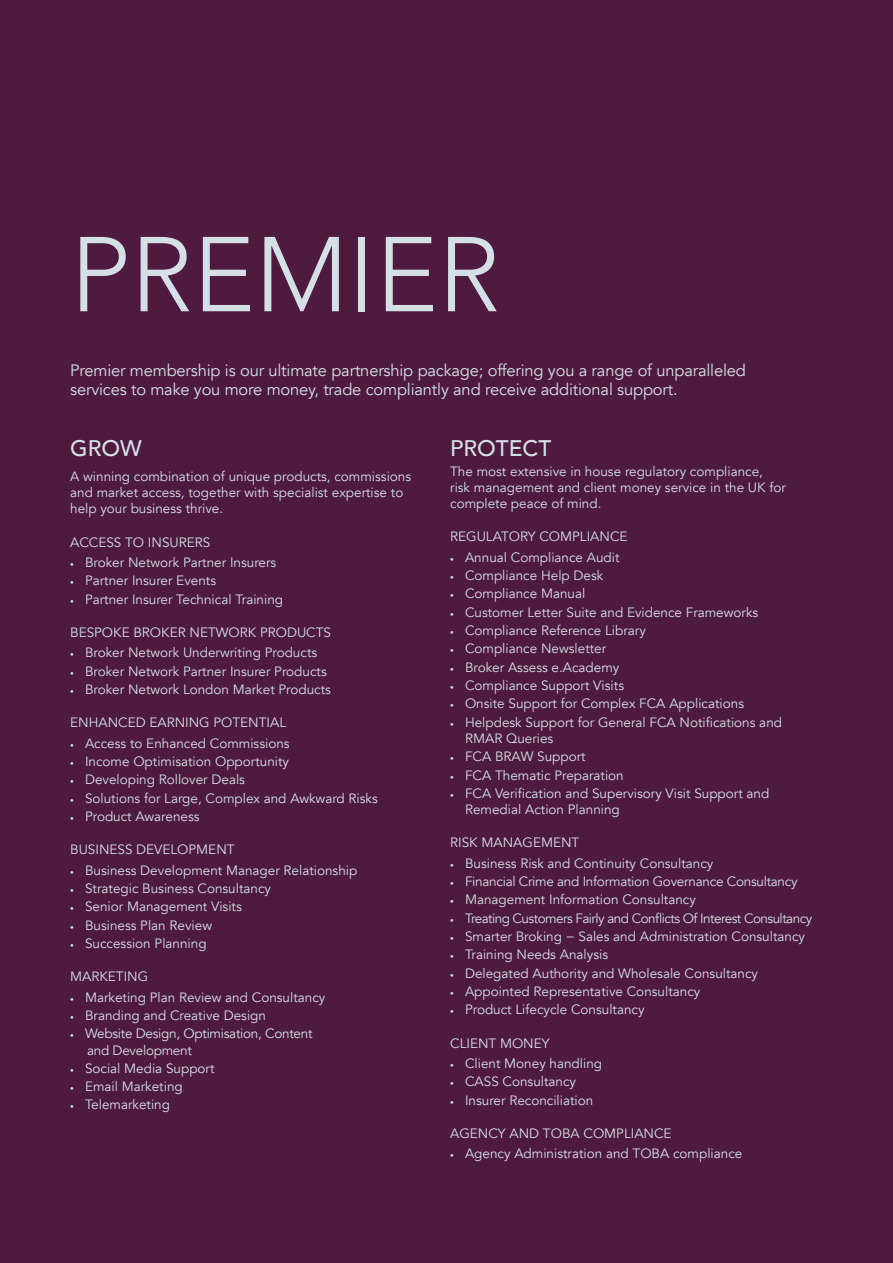
<style>
.page{position:relative;width:893px;height:1263px;background:#4e1a3f}
.page>*{position:absolute;margin:0;border:0;box-sizing:border-box;transform-origin:0 0}
.t1{font:300 105px "Avenir";color:#d5e0e6}
.t2{font:500 22.5px "Avenir";color:#d5e0e6}
.t3{font:16.5px/19.5px "Avenir";letter-spacing:-.01em;color:#d5e0e6}
.t4{font:13.5px/16.2px "Avenir";color:#d5e0e6}
.t5{font:13.5px/16.2px "Avenir";letter-spacing:-.02em;color:#d5e0e6}
.t6{font:13.5px "Avenir";letter-spacing:-.04em;color:#d5e0e6}
.s1{font-size:7.5px}
</style>
<div class="page">
<h1 class="t1" style="left:70px;top:213px;width:431px">PREM IER</h1>
<p class="t3" style="left:70px;top:361px;width:677px">Premier membership is our ultimate partnership package; offering you a range of unparalleled services to make you more money, trade compliantly and receive additional support.</p>
<h2 class="t2" style="left:70px;top:429px;width:73px">GROW</h2>
<p class="t4" style="left:70px;top:468px;width:343px">A winning combination of unique products, commissions and market access, together with specialist expertise to help your business thrive.</p>
<p class="t4" style="left:70px;top:534px;width:142px">ACCESS TO INSURERS</p>
<p class="t4" style="left:70px;top:554px;width:208px"><span class="s1">•</span> Broker Network Partner Insurers</p>
<p class="t4" style="left:70px;top:573px;width:147px"><span class="s1">•</span> Partner Insurer Events</p>
<p class="t4" style="left:70px;top:591px;width:214px"><span class="s1">•</span> Partner Insurer Technical Training</p>
<p class="t4" style="left:70px;top:624px;width:262px">BESPOKE BROKER NETWORK PRODUCTS</p>
<p class="t4" style="left:70px;top:645px;width:249px"><span class="s1">•</span> Broker Network Underwriting Products</p>
<p class="t4" style="left:70px;top:663px;width:258px"><span class="s1">•</span> Broker Network Partner Insurer Products</p>
<p class="t4" style="left:70px;top:681px;width:262px"><span class="s1">•</span> Broker Network London Market Products</p>
<p class="t4" style="left:70px;top:715px;width:217px">ENHANCED EARNING POTENTIAL</p>
<p class="t4" style="left:70px;top:735px;width:221px"><span class="s1">•</span> Access to Enhanced Commissions</p>
<p class="t4" style="left:70px;top:753px;width:220px"><span class="s1">•</span> Income Optimisation Opportunity</p>
<p class="t4" style="left:70px;top:772px;width:176px"><span class="s1">•</span> Developing Rollover Deals</p>
<p class="t4" style="left:70px;top:790px;width:309px"><span class="s1">•</span> Solutions for Large, Complex and Awkward Risks</p>
<p class="t4" style="left:70px;top:808px;width:131px"><span class="s1">•</span> Product Awareness</p>
<p class="t4" style="left:70px;top:842px;width:166px">BUSINESS DEVELOPMENT</p>
<p class="t4" style="left:70px;top:862px;width:289px"><span class="s1">•</span> Business Development Manager Relationship</p>
<p class="t4" style="left:70px;top:880px;width:202px"><span class="s1">•</span> Strategic Business Consultancy</p>
<p class="t4" style="left:70px;top:899px;width:173px"><span class="s1">•</span> Senior Management Visits</p>
<p class="t4" style="left:70px;top:917px;width:143px"><span class="s1">•</span> Business Plan Review</p>
<p class="t4" style="left:70px;top:935px;width:138px"><span class="s1">•</span> Succession Planning</p>
<p class="t4" style="left:70px;top:969px;width:80px">MARKETING</p>
<p class="t4" style="left:70px;top:989px;width:257px"><span class="s1">•</span> Marketing Plan Review and Consultancy</p>
<p class="t4" style="left:70px;top:1007px;width:197px"><span class="s1">•</span> Branding and Creative Design</p>
<p class="t5" style="left:87px;top:1026px;width:227px;text-indent:-17px"><span class="s1">•</span> Website Design, Optimisation, Content and Development</p>
<p class="t4" style="left:70px;top:1060px;width:146px"><span class="s1">•</span> Social Media Support</p>
<p class="t4" style="left:70px;top:1079px;width:114px"><span class="s1">•</span> Email Marketing</p>
<p class="t4" style="left:70px;top:1097px;width:101px"><span class="s1">•</span> Telemarketing</p>
<h2 class="t2" style="left:450px;top:429px;width:103px">PROTECT</h2>
<p class="t4" style="left:450px;top:463px;width:337px">The most extensive in house regulatory compliance, risk management and client money service in the UK for complete peace of mind.</p>
<p class="t4" style="left:450px;top:529px;width:179px">REGULATORY COMPLIANCE</p>
<p class="t4" style="left:450px;top:549px;width:171px"><span class="s1">•</span> Annual Compliance Audit</p>
<p class="t4" style="left:450px;top:567px;width:155px"><span class="s1">•</span> Compliance Help Desk</p>
<p class="t4" style="left:450px;top:586px;width:137px"><span class="s1">•</span> Compliance Manual</p>
<p class="t4" style="left:450px;top:604px;width:310px"><span class="s1">•</span> Customer Letter Suite and Evidence Frameworks</p>
<p class="t4" style="left:450px;top:622px;width:197px"><span class="s1">•</span> Compliance Reference Library</p>
<p class="t4" style="left:450px;top:641px;width:158px"><span class="s1">•</span> Compliance Newsletter</p>
<p class="t4" style="left:450px;top:659px;width:171px"><span class="s1">•</span> Broker Assess e.Academy</p>
<p class="t4" style="left:450px;top:677px;width:175px"><span class="s1">•</span> Compliance Support Visits</p>
<p class="t4" style="left:450px;top:696px;width:295px"><span class="s1">•</span> Onsite Support for Complex FCA Applications</p>
<p class="t4" style="left:465px;top:714px;width:318px;text-indent:-15px"><span class="s1">•</span> Helpdesk Support for General FCA Notifications and<br>RMAR Queries</p>
<p class="t4" style="left:450px;top:749px;width:137px"><span class="s1">•</span> FCA BRAW Support</p>
<p class="t4" style="left:450px;top:767px;width:175px"><span class="s1">•</span> FCA Thematic Preparation</p>
<p class="t4" style="left:465px;top:785px;width:306px;text-indent:-15px"><span class="s1">•</span> FCA Verification and Supervisory Visit Support and<br>Remedial Action Planning</p>
<p class="t4" style="left:450px;top:835px;width:131px">RISK MANAGEMENT</p>
<p class="t4" style="left:450px;top:855px;width:265px"><span class="s1">•</span> Business Risk and Continuity Consultancy</p>
<p class="t5" style="left:450px;top:873px;width:349px"><span class="s1">•</span> Financial Crime and Information Governance Consultancy</p>
<p class="t4" style="left:450px;top:892px;width:247px"><span class="s1">•</span> Management Information Consultancy</p>
<p class="t6" style="left:450px;top:910px;width:363px"><span class="s1">•</span> Treating Customers Fairly and Conflicts Of Interest Consultancy</p>
<p class="t4" style="left:450px;top:928px;width:356px"><span class="s1">•</span> Smarter Broking − Sales and Administration Consultancy</p>
<p class="t4" style="left:450px;top:947px;width:159px"><span class="s1">•</span> Training Needs Analysis</p>
<p class="t4" style="left:450px;top:965px;width:309px"><span class="s1">•</span> Delegated Authority and Wholesale Consultancy</p>
<p class="t4" style="left:450px;top:983px;width:252px"><span class="s1">•</span> Appointed Representative Consultancy</p>
<p class="t4" style="left:450px;top:1002px;width:196px"><span class="s1">•</span> Product Lifecycle Consultancy</p>
<p class="t4" style="left:450px;top:1035px;width:101px">CLIENT MONEY</p>
<p class="t4" style="left:450px;top:1055px;width:153px"><span class="s1">•</span> Client Money handling</p>
<p class="t4" style="left:450px;top:1074px;width:127px"><span class="s1">•</span> CASS Consultancy</p>
<p class="t4" style="left:450px;top:1092px;width:145px"><span class="s1">•</span> Insurer Reconciliation</p>
<p class="t4" style="left:450px;top:1125px;width:223px">AGENCY AND TOBA COMPLIANCE</p>
<p class="t4" style="left:450px;top:1146px;width:294px"><span class="s1">•</span> Agency Administration and TOBA compliance</p>
</div>
